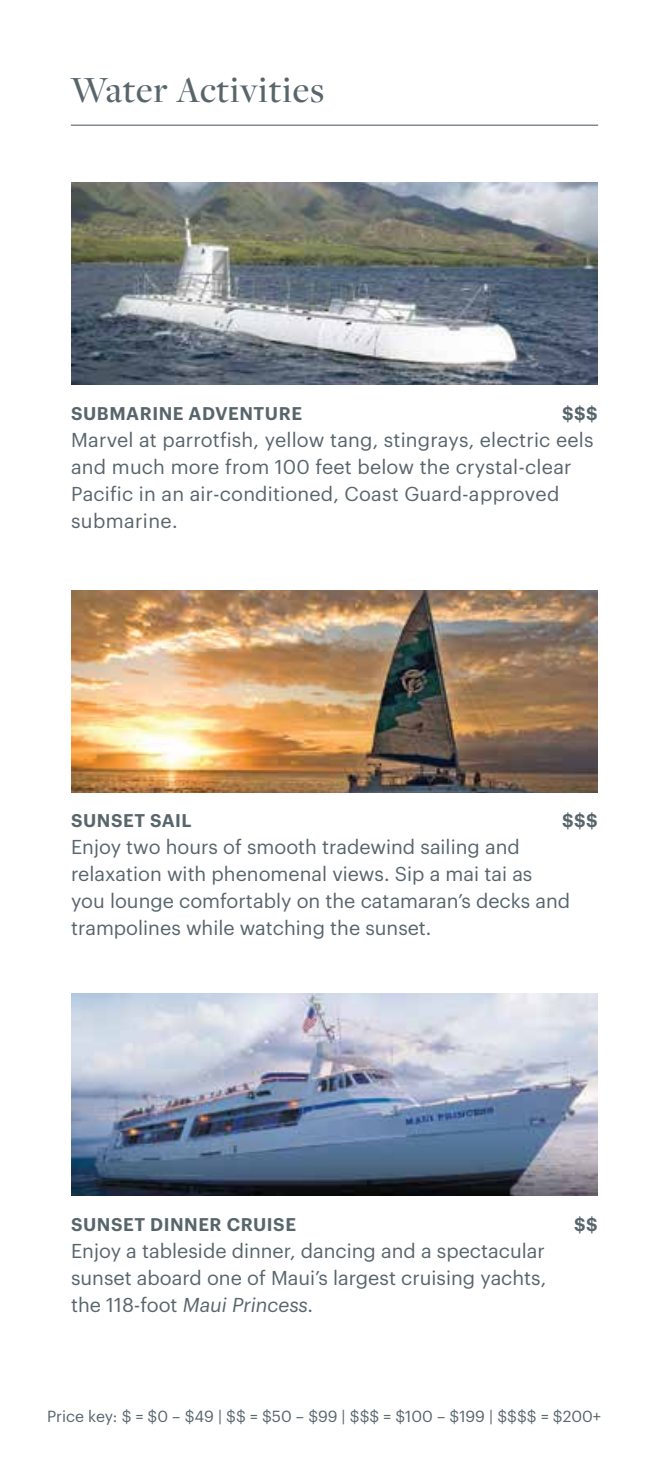
<style>
.page{position:relative;width:648px;height:1458px;background:#fff}
.page>*{position:absolute;margin:0;border:0;box-sizing:border-box;transform-origin:0 0}
.t1{font:500 38.25px "Freight Disp Pro";letter-spacing:.025em;color:#58656b}
.t2{font:19.8px/27px "Graphik Starwood";color:#58656b}
.t3{font:600 18px "Graphik Starwood";letter-spacing:.03em;color:#58656b}
.t4{font:15.75px "Graphik Starwood";color:#58656b}
.s1{font-style:italic}
</style>
<div class="page">
<hr style="left:71px;top:125px;width:527px;height:1px;background:#58656b">
<img style="left:71px;top:993px;width:527px;height:203px">
<img style="left:71px;top:590px;width:527px;height:203px">
<img style="left:71px;top:182px;width:527px;height:203px">
<h1 class="t1" style="left:71px;top:65px;width:255px">Water Activities</h1>
<p class="t3" style="left:71px;top:399px;width:232px">SUBMARINE ADVENTURE</p>
<p class="t3" style="left:562px;top:399px;width:37px">$$$</p>
<p class="t2" style="left:71px;top:424px;width:524px">Marvel at parrotfish, yellow tang, stingrays, electric eels and much more from 100 feet below the crystal-clear Pacific in an air-conditioned, Coast Guard-approved submarine.</p>
<p class="t3" style="left:71px;top:807px;width:122px">SUNSET SAIL</p>
<p class="t3" style="left:562px;top:807px;width:37px">$$$</p>
<p class="t2" style="left:71px;top:832px;width:501px">Enjoy two hours of smooth tradewind sailing and relaxation with phenomenal views. Sip a mai tai as you lounge comfortably on the catamaran’s decks and trampolines while watching the sunset.</p>
<p class="t3" style="left:71px;top:1211px;width:226px">SUNSET DINNER CRUISE</p>
<p class="t3" style="left:574px;top:1211px;width:25px">$$</p>
<p class="t2" style="left:71px;top:1236px;width:477px;text-align:justify">Enjoy a tableside dinner, dancing and a spectacular sunset aboard one of Maui’s largest cruising yachts, the 118-foot <span class="s1">Maui Princess.</span></p>
<p class="t4" style="left:47px;top:1405px;width:555px">Price key: $ = $0 – $49 | $$ = $50 – $99 | $$$ = $100 – $199 | $$$$ = $200+</p>
</div>
